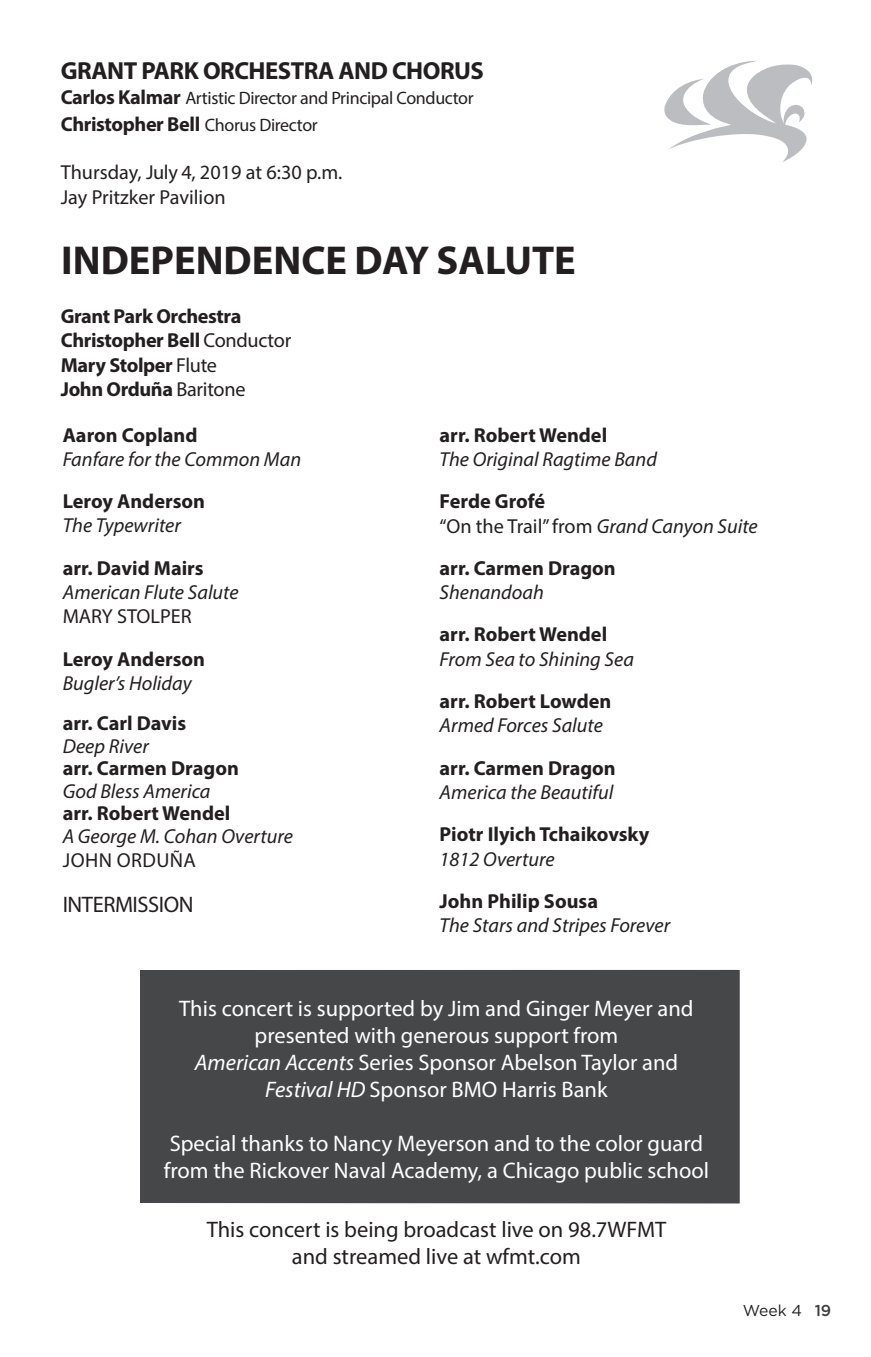
<style>
.page{position:relative;width:871px;height:1357px;background:#fff}
.page>*{position:absolute;margin:0;border:0;box-sizing:border-box;transform-origin:0 0}
.t1{font:700 40.5px "Myriad Pro";color:#231f20}
.t2{font:700 24.75px "Myriad Pro";letter-spacing:-.02em;color:#231f20}
.a-Body_copy__flush{font:22.5px "Myriad Pro";color:#fff}
.a-Body_copy__flush-2{font:22.5px "Myriad Pro";color:#231f20}
.a-p_p{font:22.5px "Myriad Pro";letter-spacing:-.02em;color:#231f20}
.t3{font:italic 20.25px "Myriad Pro";color:#231f20}
.t4{font:700 20.25px "Myriad Pro";color:#231f20}
.t5{font:700 20.25px "Myriad Pro";letter-spacing:-.02em;color:#231f20}
.t6{font:20.25px "Myriad Pro";color:#231f20}
.t7{font:20.25px "Myriad Pro";letter-spacing:.02em;color:#231f20}
.t8{font:18px "Myriad Pro";letter-spacing:-.02em;color:#231f20}
.t9{font:15.75px "Gotham";color:#231f20}
.s1{font-weight:700;font-size:20.25px}
.s2{font-weight:400;font-size:18px}
.s3{font-weight:400}
.s4{font-style:italic}
.s5{font-weight:500;color:#3e3e3f}
</style>
<div class="page">
<svg style="left:664px;top:61px;width:149px;height:101px"></svg>
<div style="left:140px;top:970px;width:599px;height:233px;background:#464748"></div>
<p class="t2" style="left:61px;top:55px;width:425px">GRANT PARK ORCHESTRA AND CHORUS</p>
<p class="t8" style="left:61px;top:86px;width:414px"><span class="s1">Carlos Kalmar</span> Artistic Director and Principal Conductor</p>
<p class="t5" style="left:61px;top:111px;width:258px">Christopher Bell <span class="s2">Chorus Director</span></p>
<p class="t6" style="left:61px;top:160px;width:283px">Thursday, July 4, 2019 at 6:30 p.m.</p>
<p class="t6" style="left:61px;top:184px;width:166px">Jay Pritzker Pavilion</p>
<p class="t1" style="left:61px;top:234px;width:516px">INDEPENDENCE DAY SALUTE</p>
<p class="t5" style="left:61px;top:303px;width:182px">Grant Park Orchestra</p>
<p class="t5" style="left:61px;top:327px;width:232px">Christopher Bell <span class="s3">Conductor</span></p>
<p class="t5" style="left:61px;top:352px;width:158px">Mary Stolper <span class="s3">Flute</span></p>
<p class="t5" style="left:61px;top:376px;width:186px">John Orduña <span class="s3">Baritone</span></p>
<p class="t4" style="left:63px;top:421px;width:136px">Aaron Copland</p>
<p class="t3" style="left:63px;top:446px;width:240px">Fanfare for the Common Man</p>
<p class="t4" style="left:63px;top:488px;width:144px">Leroy Anderson</p>
<p class="t3" style="left:63px;top:513px;width:120px">The Typewriter</p>
<p class="t4" style="left:63px;top:555px;width:143px">arr. David Mairs</p>
<p class="t3" style="left:63px;top:580px;width:177px">American Flute Salute</p>
<p class="t6" style="left:63px;top:604px;width:131px">MARY STOLPER</p>
<p class="t4" style="left:63px;top:646px;width:144px">Leroy Anderson</p>
<p class="t3" style="left:63px;top:671px;width:131px">Bugler’s Holiday</p>
<p class="t4" style="left:63px;top:710px;width:125px">arr. Carl Davis</p>
<p class="t3" style="left:63px;top:734px;width:88px">Deep River</p>
<p class="t4" style="left:63px;top:755px;width:178px">arr. Carmen Dragon</p>
<p class="t3" style="left:63px;top:779px;width:149px">God Bless America</p>
<p class="t4" style="left:63px;top:800px;width:169px">arr. Robert Wendel</p>
<p class="t3" style="left:63px;top:824px;width:232px">A George M. Cohan Overture</p>
<p class="t7" style="left:63px;top:848px;width:135px">JOHN ORDUÑA</p>
<p class="a-p_p" style="left:63px;top:891px;width:132px">INTERMISSION</p>
<p class="t4" style="left:439px;top:421px;width:169px">arr. Robert Wendel</p>
<p class="t3" style="left:439px;top:447px;width:219px">The Original Ragtime Band</p>
<p class="t4" style="left:439px;top:488px;width:107px">Ferde Grofé</p>
<p class="t6" style="left:439px;top:513px;width:320px">“On the Trail” from <span class="s4">Grand Canyon Suite</span></p>
<p class="t4" style="left:439px;top:555px;width:178px">arr. Carmen Dragon</p>
<p class="t3" style="left:439px;top:580px;width:106px">Shenandoah</p>
<p class="t4" style="left:439px;top:621px;width:169px">arr. Robert Wendel</p>
<p class="t3" style="left:439px;top:646px;width:196px">From Sea to Shining Sea</p>
<p class="t4" style="left:439px;top:688px;width:173px">arr. Robert Lowden</p>
<p class="t3" style="left:439px;top:713px;width:165px">Armed Forces Salute</p>
<p class="t4" style="left:439px;top:754px;width:178px">arr. Carmen Dragon</p>
<p class="t3" style="left:439px;top:780px;width:175px">America the Beautiful</p>
<p class="t4" style="left:439px;top:821px;width:211px">Piotr Ilyich Tchaikovsky</p>
<p class="t3" style="left:439px;top:846px;width:117px">1812 Overture</p>
<p class="t4" style="left:439px;top:888px;width:160px">John Philip Sousa</p>
<p class="t3" style="left:439px;top:913px;width:232px">The Stars and Stripes Forever</p>
<p class="a-Body_copy__flush" style="left:179px;top:994px;width:516px">This concert is supported by Jim and Ginger Meyer and</p>
<p class="a-Body_copy__flush" style="left:254px;top:1021px;width:365px">presented with generous support from</p>
<p class="a-Body_copy__flush" style="left:195px;top:1048px;width:485px"><span class="s4">American Accents</span> Series Sponsor Abelson Taylor and</p>
<p class="a-Body_copy__flush" style="left:265px;top:1075px;width:344px"><span class="s4">Festival HD</span> Sponsor BMO Harris Bank</p>
<p class="a-Body_copy__flush" style="left:170px;top:1129px;width:535px">Special thanks to Nancy Meyerson and to the color guard</p>
<p class="a-Body_copy__flush" style="left:164px;top:1156px;width:547px">from the Rickover Naval Academy, a Chicago public school</p>
<p class="a-Body_copy__flush-2" style="left:207px;top:1215px;width:461px">This concert is being broadcast live on 98.7WFMT</p>
<p class="a-Body_copy__flush-2" style="left:292px;top:1242px;width:290px">and streamed live at wfmt.com</p>
<p class="t9" style="left:742px;top:1301px;width:90px">Week 4 <span class="s5">19</span></p>
</div>
